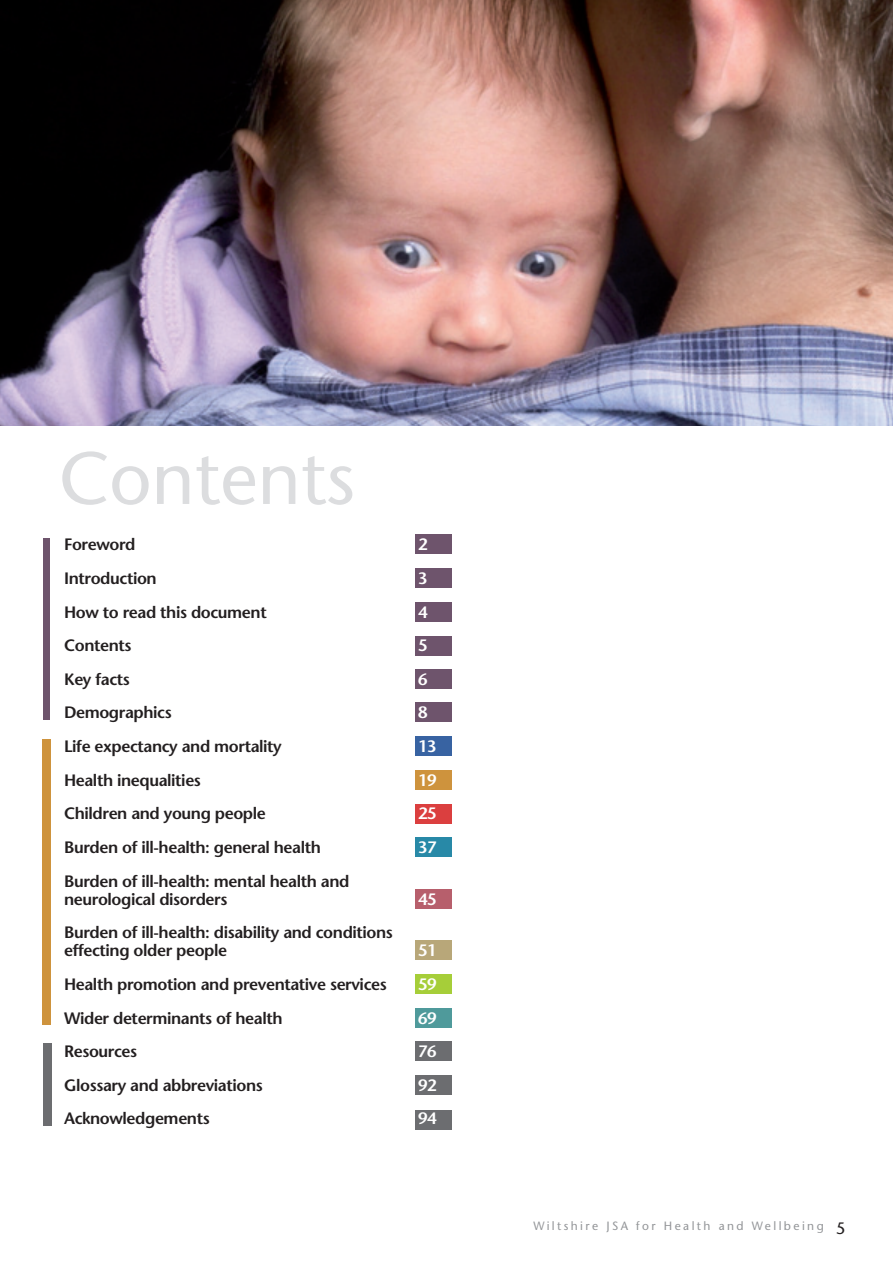
<style>
.page{position:relative;width:893px;height:1263px;background:#fff}
.page>*{position:absolute;margin:0;border:0;box-sizing:border-box;transform-origin:0 0}
.t1{font:500 73.8px "Stone Sans Std";color:#dcdddf}
.t2{font:600 16.5px/18px "Stone Sans";letter-spacing:-.025em;color:#231f20}
.t3{font:600 16.5px "Stone Sans";letter-spacing:-.025em;color:#fff}
.t4{font:500 12px "Stone Sans Std";letter-spacing:.2em;color:#939598}
.s1{font-size:16.5px;color:#231f20}
</style>
<div class="page">
<div style="left:415px;top:1110px;width:37px;height:19px;background:#6c6d70"></div>
<div style="left:415px;top:1041px;width:37px;height:19px;background:#6c6d70"></div>
<div style="left:415px;top:1075px;width:37px;height:20px;background:#6c6d70"></div>
<div style="left:415px;top:736px;width:37px;height:20px;background:#3863a2"></div>
<div style="left:415px;top:702px;width:37px;height:20px;background:#6e546c"></div>
<div style="left:415px;top:669px;width:37px;height:20px;background:#6e546c"></div>
<div style="left:415px;top:636px;width:37px;height:19px;background:#6e546c"></div>
<div style="left:415px;top:602px;width:37px;height:20px;background:#6e546c"></div>
<div style="left:415px;top:568px;width:37px;height:20px;background:#6e546c"></div>
<div style="left:415px;top:534px;width:37px;height:20px;background:#6e546c"></div>
<img style="left:0;top:0;width:893px;height:425px">
<div style="left:43px;top:539px;width:7px;height:181px;background:#6e546c"></div>
<div style="left:43px;top:1043px;width:8px;height:82px;background:#6c6d70"></div>
<div style="left:43px;top:739px;width:8px;height:286px;background:#ce933d"></div>
<div style="left:415px;top:770px;width:37px;height:19px;background:#ce933d"></div>
<div style="left:415px;top:804px;width:37px;height:20px;background:#db3f3f"></div>
<div style="left:415px;top:837px;width:37px;height:20px;background:#2889a7"></div>
<div style="left:415px;top:889px;width:37px;height:19px;background:#b75f6c"></div>
<div style="left:415px;top:940px;width:37px;height:20px;background:#b8a779"></div>
<div style="left:415px;top:974px;width:37px;height:20px;background:#a6ce39"></div>
<div style="left:415px;top:1008px;width:37px;height:19px;background:#4f9a9b"></div>
<h1 class="t1" style="left:59px;top:434px;width:298px">Contents</h1>
<p class="t2" style="left:64px;top:535px;width:73px">Foreword</p>
<p class="t3" style="left:418px;top:535px;width:11px">2</p>
<p class="t2" style="left:64px;top:569px;width:94px">Introduction</p>
<p class="t3" style="left:418px;top:568px;width:11px">3</p>
<p class="t2" style="left:64px;top:603px;width:204px">How to read this document</p>
<p class="t3" style="left:418px;top:602px;width:11px">4</p>
<p class="t2" style="left:64px;top:636px;width:69px">Contents</p>
<p class="t3" style="left:418px;top:635px;width:11px">5</p>
<p class="t2" style="left:64px;top:670px;width:67px">Key facts</p>
<p class="t3" style="left:418px;top:669px;width:11px">6</p>
<p class="t2" style="left:64px;top:704px;width:109px">Demographics</p>
<p class="t3" style="left:418px;top:703px;width:11px">8</p>
<p class="t2" style="left:64px;top:737px;width:219px">Life expectancy and mortality</p>
<p class="t3" style="left:418px;top:736px;width:20px">13</p>
<p class="t2" style="left:64px;top:771px;width:138px">Health inequalities</p>
<p class="t3" style="left:418px;top:770px;width:20px">19</p>
<p class="t2" style="left:64px;top:804px;width:203px">Children and young people</p>
<p class="t3" style="left:418px;top:804px;width:20px">25</p>
<p class="t2" style="left:64px;top:838px;width:258px">Burden of ill-health: general health</p>
<p class="t3" style="left:418px;top:837px;width:20px">37</p>
<p class="t2" style="left:64px;top:872px;width:287px">Burden of ill-health: mental health and neurological disorders</p>
<p class="t3" style="left:418px;top:889px;width:20px">45</p>
<p class="t2" style="left:64px;top:923px;width:330px">Burden of ill-health: disability and conditions effecting older people</p>
<p class="t3" style="left:418px;top:940px;width:20px">51</p>
<p class="t2" style="left:64px;top:975px;width:324px">Health promotion and preventative services</p>
<p class="t3" style="left:418px;top:974px;width:20px">59</p>
<p class="t2" style="left:64px;top:1009px;width:220px">Wider determinants of health</p>
<p class="t3" style="left:418px;top:1008px;width:20px">69</p>
<p class="t2" style="left:64px;top:1042px;width:75px">Resources</p>
<p class="t3" style="left:418px;top:1041px;width:20px">76</p>
<p class="t2" style="left:64px;top:1076px;width:200px">Glossary and abbreviations</p>
<p class="t3" style="left:418px;top:1075px;width:20px">92</p>
<p class="t2" style="left:64px;top:1110px;width:147px">Acknowledgements</p>
<p class="t3" style="left:418px;top:1109px;width:20px">94</p>
<p class="t4" style="left:533px;top:1219px;width:313px">Wiltshire JSA for Health and Wellbeing <span class="s1">5</span></p>
</div>
